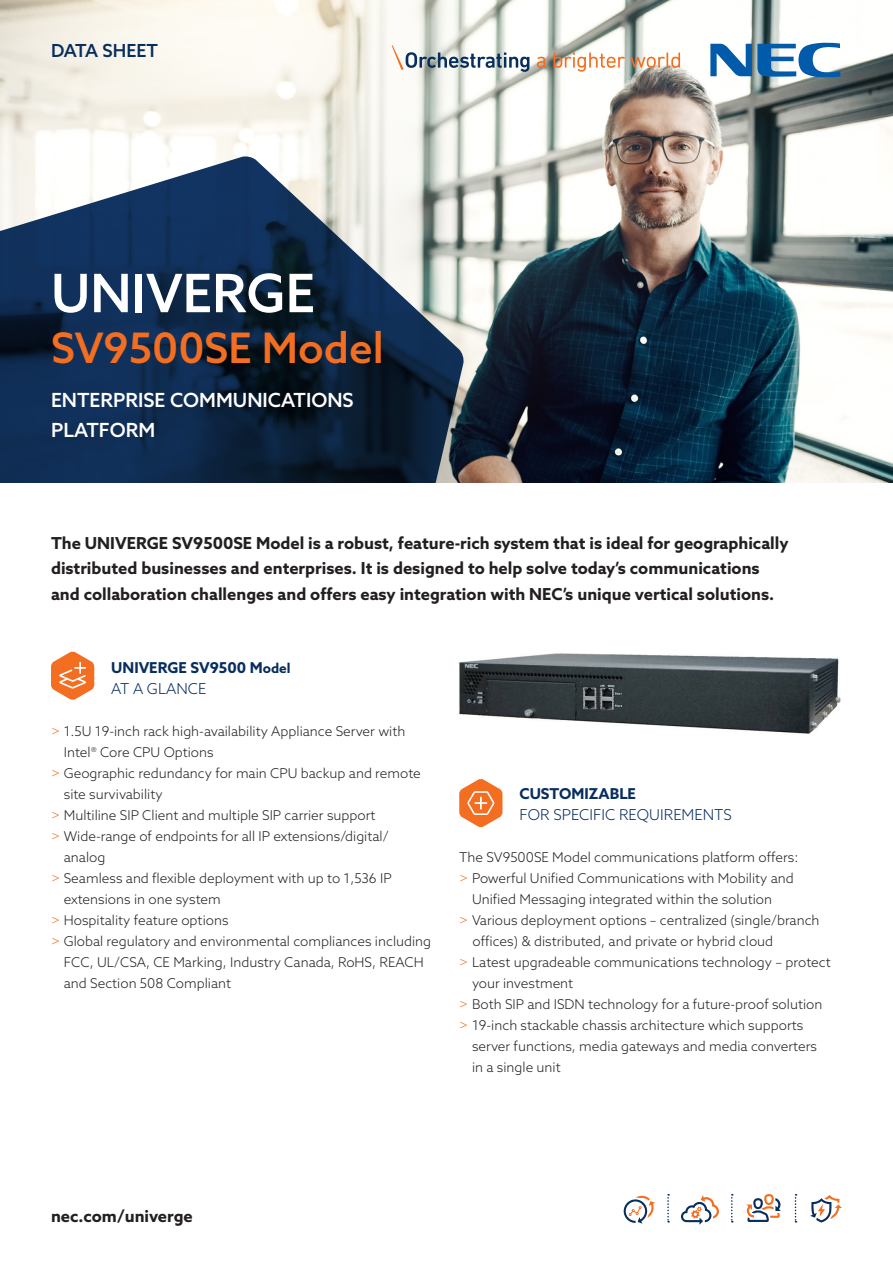
<style>
.page{position:relative;width:893px;height:1263px;background:#fff}
.page>*{position:absolute;margin:0;border:0;box-sizing:border-box;transform-origin:0 0}
.t1{font:500 53.1px "Azo Sans";color:#fff}
.t2{font:500 42px "Azo Sans";color:#f36e21}
.t3{font:500 19.5px "Azo Sans";color:#fff}
.t4{font:500 18px "Azo Sans";color:#082e5e}
._05_body{font:700 16.5px "Azo Sans";color:#231f20}
.t5{font:300 15px "Azo Sans";color:#082e5e}
.t6{font:700 15px "Azo Sans";color:#082e5e}
._05_body-2{font:300 13.5px/21px "Azo Sans";color:#231f20}
.s1{font-size:13.5px}
.s2{color:#f36e21}
</style>
<div class="page">
<img style="left:0;top:0;width:893px;height:483px">
<svg style="left:0;top:156px;width:464px;height:327px;background:#394e66"></svg>
<svg style="left:624px;top:1196px;width:31px;height:28px"></svg>
<svg style="left:746px;top:1194px;width:35px;height:28px"></svg>
<svg style="left:681px;top:1195px;width:38px;height:30px"></svg>
<svg style="left:810px;top:1195px;width:32px;height:27px"></svg>
<svg style="left:795px;top:1194px;width:1px;height:28px"></svg>
<svg style="left:731px;top:1194px;width:2px;height:28px"></svg>
<svg style="left:667px;top:1194px;width:2px;height:28px"></svg>
<svg style="left:537px;top:57px;width:8px;height:11px"></svg>
<svg style="left:553px;top:53px;width:127px;height:19px"></svg>
<svg style="left:392px;top:45px;width:137px;height:27px"></svg>
<svg style="left:710px;top:42px;width:130px;height:36px"></svg>
<svg style="left:51px;top:651px;width:43px;height:49px"></svg>
<svg style="left:459px;top:779px;width:43px;height:48px"></svg>
<img style="left:458px;top:653px;width:382px;height:81px">
<p class="t4" style="left:51px;top:38px;width:108px">DATA SHEET</p>
<p class="t1" style="left:51px;top:258px;width:266px">UNIVERGE</p>
<p class="t2" style="left:51px;top:320px;width:334px">SV9500SE Model</p>
<p class="t3" style="left:51px;top:387px;width:304px">ENTERPRISE COMMUNICATIONS</p>
<p class="t3" style="left:51px;top:417px;width:106px">PLATFORM</p>
<p class="_05_body" style="left:51px;top:532px;width:739px">The UNIVERGE SV9500SE Model is a robust, feature-rich system that is ideal for geographically</p>
<p class="_05_body" style="left:51px;top:557px;width:710px">distributed businesses and enterprises. It is designed to help solve today’s communications</p>
<p class="_05_body" style="left:51px;top:583px;width:725px">and collaboration challenges and offers easy integration with NEC’s unique vertical solutions.</p>
<p class="t6" style="left:111px;top:657px;width:181px">UNIVERGE SV9500 M<span class="s1">odel</span></p>
<p class="t5" style="left:111px;top:678px;width:97px">AT A GLANCE</p>
<p class="_05_body-2" style="left:64px;top:720px;width:343px;text-indent:-13px"><span class="s2">&gt;</span> 1.5U 19-inch rack high-availability Appliance Server with<br>Intel® Core CPU Options</p>
<p class="_05_body-2" style="left:64px;top:762px;width:359px;text-indent:-13px"><span class="s2">&gt;</span> Geographic redundancy for main CPU backup and remote site survivability</p>
<p class="_05_body-2" style="left:51px;top:804px;width:326px"><span class="s2">&gt;</span> Multiline SIP Client and multiple SIP carrier support</p>
<p class="_05_body-2" style="left:64px;top:825px;width:326px;text-indent:-13px"><span class="s2">&gt;</span> Wide-range of endpoints for all IP extensions/digital/ analog</p>
<p class="_05_body-2" style="left:64px;top:867px;width:329px;text-indent:-13px"><span class="s2">&gt;</span> Seamless and flexible deployment with up to 1,536 IP extensions in one system</p>
<p class="_05_body-2" style="left:51px;top:909px;width:179px"><span class="s2">&gt;</span> Hospitality feature options</p>
<p class="_05_body-2" style="left:64px;top:930px;width:369px;text-indent:-13px"><span class="s2">&gt;</span> Global regulatory and environmental compliances including<br>FCC, UL/CSA, CE Marking, Industry Canada, RoHS, REACH and Section 508 Compliant</p>
<p class="t6" style="left:519px;top:783px;width:118px">CUSTOMIZABLE</p>
<p class="t5" style="left:519px;top:804px;width:214px">FOR SPECIFIC REQUIREMENTS</p>
<p class="_05_body-2" style="left:459px;top:846px;width:341px">The SV9500SE Model communications platform offers:</p>
<p class="_05_body-2" style="left:472px;top:867px;width:323px;text-indent:-13px"><span class="s2">&gt;</span> Powerful Unified Communications with Mobility and<br>Unified Messaging integrated within the solution</p>
<p class="_05_body-2" style="left:459px;top:909px;width:362px"><span class="s2">&gt;</span> Various deployment options – centralized (single/branch</p>
<p class="_05_body-2" style="left:472px;top:930px;width:302px">offices) &amp; distributed, and private or hybrid cloud</p>
<p class="_05_body-2" style="left:472px;top:951px;width:360px;text-indent:-13px"><span class="s2">&gt;</span> Latest upgradeable communications technology – protect your investment</p>
<p class="_05_body-2" style="left:459px;top:993px;width:365px"><span class="s2">&gt;</span> Both SIP and ISDN technology for a future-proof solution</p>
<p class="_05_body-2" style="left:472px;top:1014px;width:346px;text-indent:-13px"><span class="s2">&gt;</span> 19-inch stackable chassis architecture which supports server functions, media gateways and media converters in a single unit</p>
<p class="_05_body" style="left:51px;top:1205px;width:143px">nec.com/univerge</p>
</div>
